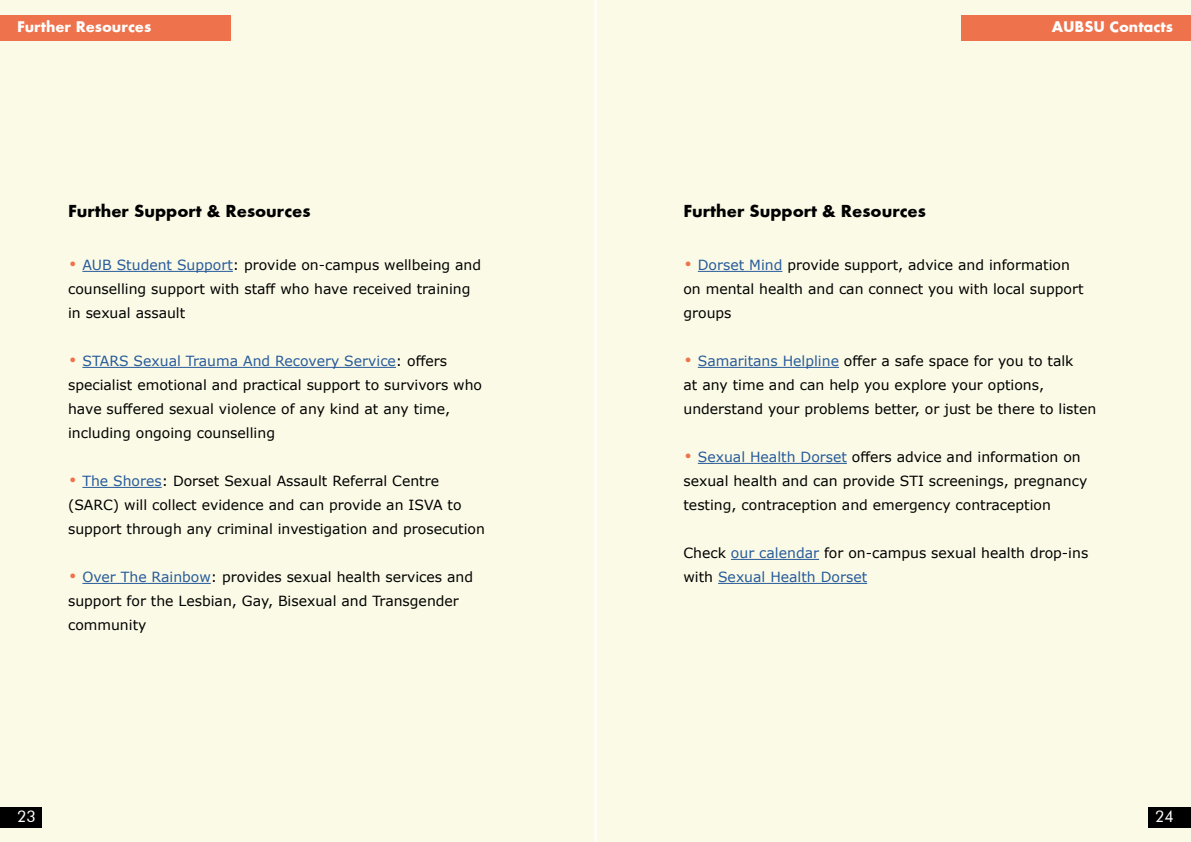
<style>
.page{position:relative;width:1191px;height:842px;background:#fbfae6}
.page>*{position:absolute;margin:0;border:0;box-sizing:border-box;transform-origin:0 0}
.t1{font:700 18px "Futura";color:#000}
.t2{font:700 16px "Futura";color:#fff}
.t3{font:16px "Futura BT";color:#fff}
.t4{font:14px/24px "Verdana";color:#000}
.s1{font-family:"Futura BT";font-size:16px;color:#ee724b}
.s2{color:#275b9b}
</style>
<div class="page">
<div style="left:0;top:807px;width:42px;height:21px;background:#000"></div>
<div style="left:1147px;top:807px;width:44px;height:21px;background:#000"></div>
<div style="left:0;top:15px;width:231px;height:26px;background:#ee724b"></div>
<div style="left:961px;top:15px;width:230px;height:26px;background:#ee724b"></div>
<hr style="left:594px;top:0;width:2px;height:842px;background:#fff">
<hr style="left:82px;top:271px;width:151px;height:1px;background:#275b9b">
<hr style="left:82px;top:367px;width:314px;height:1px;background:#275b9b">
<hr style="left:82px;top:487px;width:80px;height:1px;background:#275b9b">
<hr style="left:82px;top:583px;width:129px;height:1px;background:#275b9b">
<hr style="left:698px;top:271px;width:84px;height:1px;background:#275b9b">
<hr style="left:698px;top:367px;width:141px;height:1px;background:#275b9b">
<hr style="left:698px;top:463px;width:149px;height:1px;background:#275b9b">
<hr style="left:731px;top:559px;width:88px;height:1px;background:#275b9b">
<hr style="left:718px;top:583px;width:149px;height:1px;background:#275b9b">
<p class="t2" style="left:17px;top:20px;width:136px">Further Resources</p>
<p class="t2" style="left:1051px;top:20px;width:123px">AUBSU Contacts</p>
<p class="t1" style="left:68px;top:203px;width:244px">Further Support &amp; Resources</p>
<p class="t1" style="left:683px;top:203px;width:244px">Further Support &amp; Resources</p>
<p class="t4" style="left:68px;top:253px;width:415px"><span class="s1">•</span> <span class="s2">AUB Student Support</span>: provide on-campus wellbeing and counselling support with staff who have received training in sexual assault</p>
<p class="t4" style="left:68px;top:349px;width:415px"><span class="s1">•</span> <span class="s2">STARS Sexual Trauma And Recovery Service</span>: offers specialist emotional and practical support to survivors who have suffered sexual violence of any kind at any time, including ongoing counselling</p>
<p class="t4" style="left:68px;top:469px;width:418px"><span class="s1">•</span> <span class="s2">The Shores</span>: Dorset Sexual Assault Referral Centre (SARC) will collect evidence and can provide an ISVA to support through any criminal investigation and prosecution</p>
<p class="t4" style="left:68px;top:565px;width:406px"><span class="s1">•</span> <span class="s2">Over The Rainbow</span>: provides sexual health services and support for the Lesbian, Gay, Bisexual and Transgender community</p>
<p class="t4" style="left:683px;top:253px;width:401px"><span class="s1">•</span> <span class="s2">Dorset Mind</span> provide support, advice and information on mental health and can connect you with local support groups</p>
<p class="t4" style="left:683px;top:349px;width:414px"><span class="s1">•</span> <span class="s2">Samaritans Helpline</span> offer a safe space for you to talk<br>at any time and can help you explore your options, understand your problems better, or just be there to listen</p>
<p class="t4" style="left:683px;top:445px;width:405px"><span class="s1">•</span> <span class="s2">Sexual Health Dorset</span> offers advice and information on sexual health and can provide STI screenings, pregnancy testing, contraception and emergency contraception</p>
<p class="t4" style="left:683px;top:541px;width:406px">Check <span class="s2">our calendar</span> for on-campus sexual health drop-ins with <span class="s2">Sexual Health Dorset</span></p>
<p class="t3" style="left:17px;top:807px;width:20px">23</p>
<p class="t3" style="left:1155px;top:807px;width:20px">24</p>
</div>
